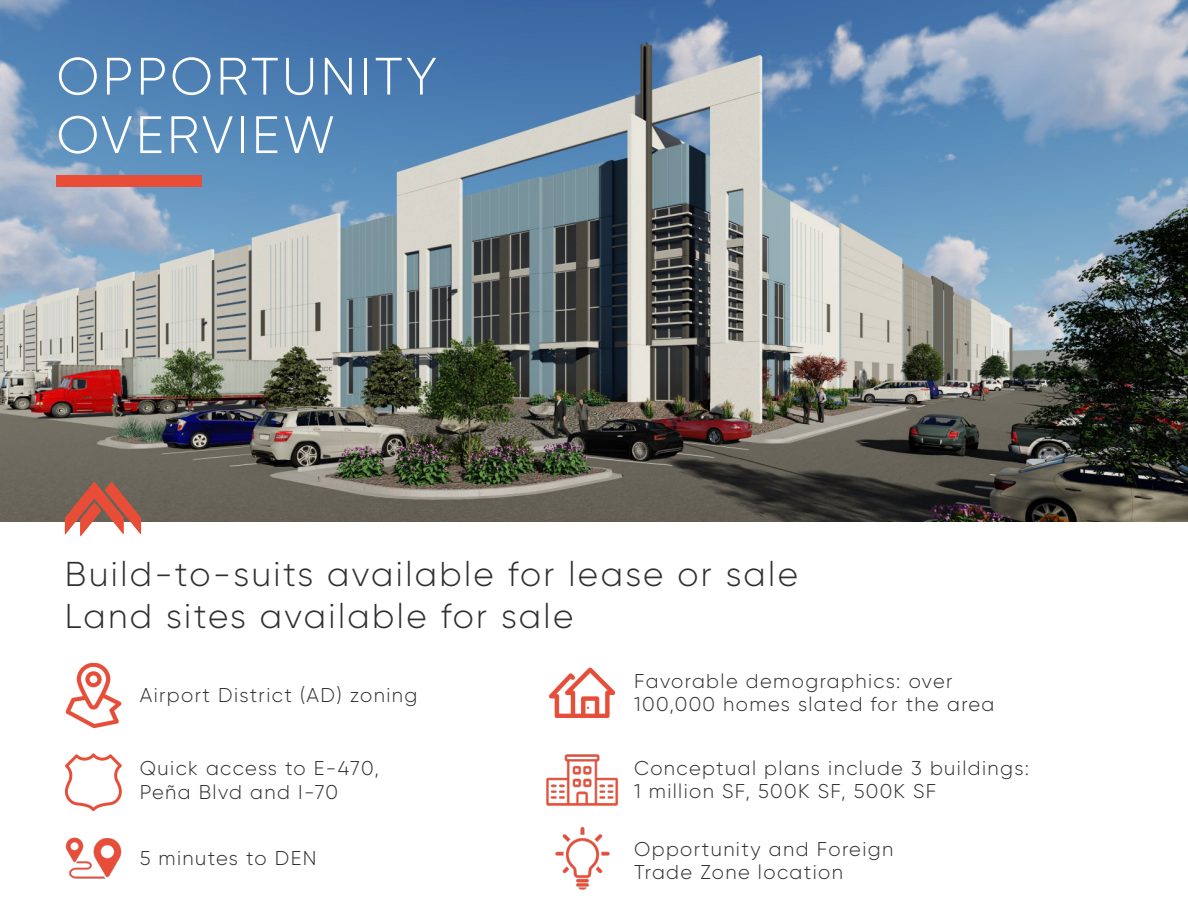
<style>
.page{position:relative;width:1188px;height:918px;background:#fff}
.page>*{position:absolute;margin:0;border:0;box-sizing:border-box;transform-origin:0 0}
.Section_Header{font:300 52.5px/58.5px "Gilroy";letter-spacing:.06em;color:#fff}
.Fine_Line_Header{font:300 34.5px "Gilroy";letter-spacing:.07em;color:#312f30}
.Paragraph_Style_1{font:300 19.95px/22.8px "Gilroy";letter-spacing:.07em;color:#312f30}
</style>
<div class="page">
<img style="left:0;top:0;width:1188px;height:522px">
<svg style="left:65px;top:482px;width:76px;height:54px"></svg>
<img style="left:65px;top:662px;width:57px;height:66px">
<img style="left:549px;top:667px;width:67px;height:51px">
<img style="left:546px;top:754px;width:73px;height:52px">
<img style="left:555px;top:826px;width:55px;height:64px">
<img style="left:65px;top:753px;width:57px;height:58px">
<img style="left:65px;top:837px;width:57px;height:42px">
<div style="left:56px;top:176px;width:146px;height:11px;background:#e84d37"></div>
<p class="Section_Header" style="left:56px;top:46px;width:382px">OPPORTUNITY<br>OVERVIEW</p>
<p class="Fine_Line_Header" style="left:65px;top:553px;width:735px">Build-to-suits available for lease or sale</p>
<p class="Fine_Line_Header" style="left:65px;top:595px;width:510px">Land sites available for sale</p>
<p class="Paragraph_Style_1" style="left:140px;top:684px;width:279px">Airport District (AD) zoning</p>
<p class="Paragraph_Style_1" style="left:140px;top:756px;width:241px;line-height:24.3px">Quick access to E-470,<br>Peña Blvd and I-70</p>
<p class="Paragraph_Style_1" style="left:140px;top:846px;width:178px">5 minutes to DEN</p>
<p class="Paragraph_Style_1" style="left:634px;top:670px;width:362px">Favorable demographics: over<br>100,000 homes slated for the area</p>
<p class="Paragraph_Style_1" style="left:634px;top:757px;width:397px">Conceptual plans include 3 buildings:<br>1 million SF, 500K SF, 500K SF</p>
<p class="Paragraph_Style_1" style="left:634px;top:838px;width:261px">Opportunity and Foreign<br>Trade Zone location</p>
</div>
